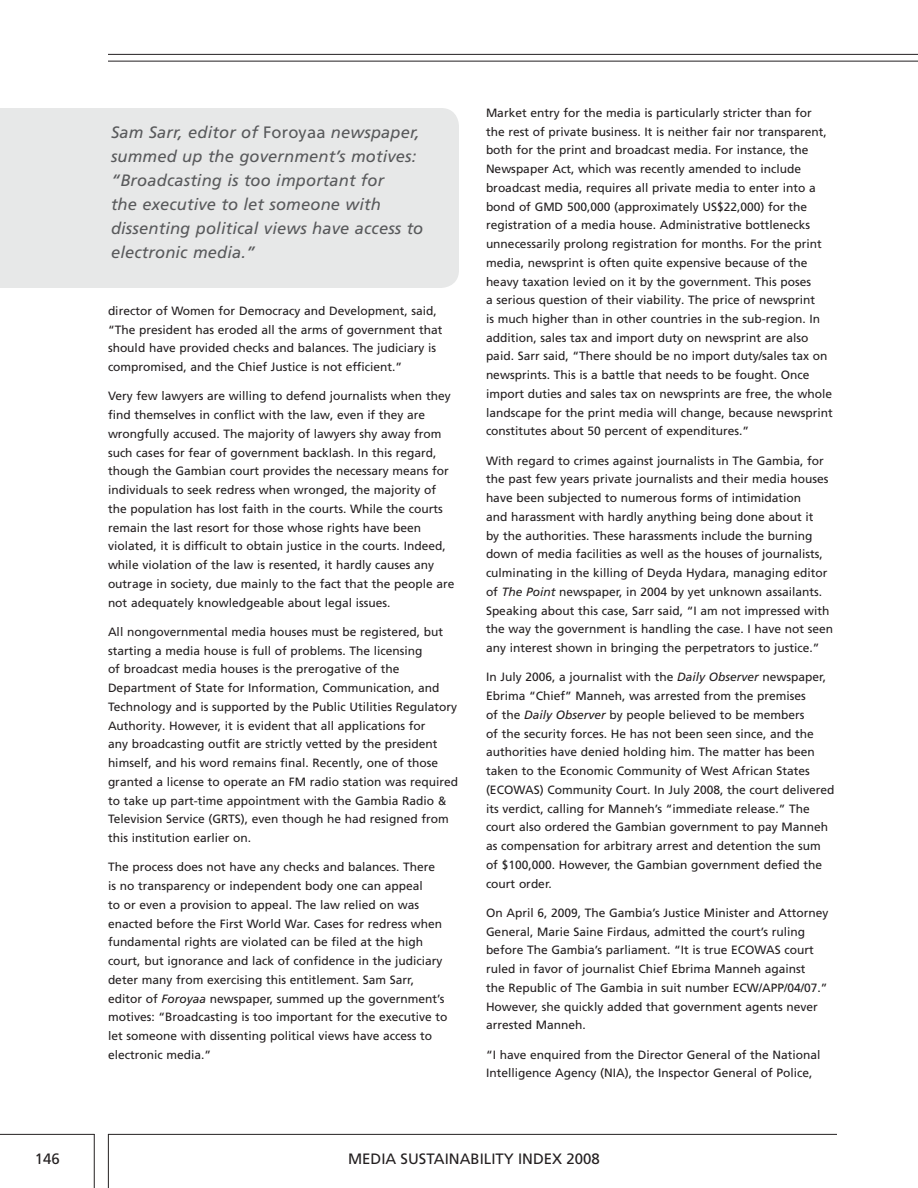
<style>
.page{position:relative;width:918px;height:1188px;background:#fff}
.page>*{position:absolute;margin:0;border:0;box-sizing:border-box;transform-origin:0 0}
.t1{font:italic 16.5px/24px "Frutiger LT Pro";letter-spacing:.01em;color:#58595b}
.t2{font:15px "Frutiger LT Pro";color:#231f20}
.t3{font:12px/18.8px "Frutiger LT Pro";color:#231f20}
.s1{font-style:normal}
.s2{font-style:italic}
</style>
<div class="page">
<hr style="left:108px;top:1134px;width:729px;height:1px;background:#231f20">
<hr style="left:0;top:1134px;width:94px;height:1px;background:#231f20">
<hr style="left:94px;top:1134px;width:1px;height:54px;background:#231f20">
<hr style="left:108px;top:1134px;width:1px;height:54px;background:#231f20">
<hr style="left:108px;top:61px;width:810px;height:1px;background:#231f20">
<hr style="left:108px;top:54px;width:810px;height:1px;background:#231f20">
<div style="left:0;top:108px;width:459px;height:180px;background:#e7e8e8"></div>
<h1 class="t1" style="left:111px;top:121px;width:314px">Sam Sarr, editor of <span class="s1">Foroyaa</span> newspaper, summed up the government’s motives: “Broadcasting is too important for<br>the executive to let someone with dissenting political views have access to electronic media.”</h1>
<p class="t3" style="left:108px;top:302px;width:336px">director of Women for Democracy and Development, said, “The president has eroded all the arms of government that should have provided checks and balances. The judiciary is compromised, and the Chief Justice is not efficient.”</p>
<p class="t3" style="left:108px;top:387px;width:348px">Very few lawyers are willing to defend journalists when they find themselves in conflict with the law, even if they are wrongfully accused. The majority of lawyers shy away from such cases for fear of government backlash. In this regard, though the Gambian court provides the necessary means for individuals to seek redress when wronged, the majority of the population has lost faith in the courts. While the courts remain the last resort for those whose rights have been violated, it is difficult to obtain justice in the courts. Indeed, while violation of the law is resented, it hardly causes any outrage in society, due mainly to the fact that the people are not adequately knowledgeable about legal issues.</p>
<p class="t3" style="left:108px;top:622px;width:352px">All nongovernmental media houses must be registered, but starting a media house is full of problems. The licensing<br>of broadcast media houses is the prerogative of the Department of State for Information, Communication, and Technology and is supported by the Public Utilities Regulatory Authority. However, it is evident that all applications for<br>any broadcasting outfit are strictly vetted by the president himself, and his word remains final. Recently, one of those granted a license to operate an FM radio station was required to take up part-time appointment with the Gambia Radio &amp; Television Service (GRTS), even though he had resigned from this institution earlier on.</p>
<p class="t3" style="left:108px;top:858px;width:341px">The process does not have any checks and balances. There<br>is no transparency or independent body one can appeal<br>to or even a provision to appeal. The law relied on was enacted before the First World War. Cases for redress when fundamental rights are violated can be filed at the high court, but ignorance and lack of confidence in the judiciary deter many from exercising this entitlement. Sam Sarr, editor of <span class="s2">Foroyaa</span> newspaper, summed up the government’s motives: “Broadcasting is too important for the executive to let someone with dissenting political views have access to electronic media.”</p>
<p class="t3" style="left:486px;top:103px;width:348px">Market entry for the media is particularly stricter than for the rest of private business. It is neither fair nor transparent, both for the print and broadcast media. For instance, the Newspaper Act, which was recently amended to include broadcast media, requires all private media to enter into a bond of GMD 500,000 (approximately US$22,000) for the registration of a media house. Administrative bottlenecks unnecessarily prolong registration for months. For the print media, newsprint is often quite expensive because of the heavy taxation levied on it by the government. This poses<br>a serious question of their viability. The price of newsprint<br>is much higher than in other countries in the sub-region. In addition, sales tax and import duty on newsprint are also paid. Sarr said, “There should be no import duty/sales tax on newsprints. This is a battle that needs to be fought. Once import duties and sales tax on newsprints are free, the whole landscape for the print media will change, because newsprint constitutes about 50 percent of expenditures.”</p>
<p class="t3" style="left:486px;top:451px;width:349px">With regard to crimes against journalists in The Gambia, for the past few years private journalists and their media houses have been subjected to numerous forms of intimidation<br>and harassment with hardly anything being done about it<br>by the authorities. These harassments include the burning down of media facilities as well as the houses of journalists, culminating in the killing of Deyda Hydara, managing editor of <span class="s2">The Point</span> newspaper, in 2004 by yet unknown assailants.<br>Speaking about this case, Sarr said, “I am not impressed with the way the government is handling the case. I have not seen any interest shown in bringing the perpetrators to justice.”</p>
<p class="t3" style="left:486px;top:668px;width:350px">In July 2006, a journalist with the <span class="s2">Daily Observer</span> newspaper, Ebrima “Chief” Manneh, was arrested from the premises<br>of the <span class="s2">Daily Observer</span> by people believed to be members<br>of the security forces. He has not been seen since, and the authorities have denied holding him. The matter has been taken to the Economic Community of West African States (ECOWAS) Community Court. In July 2008, the court delivered its verdict, calling for Manneh’s “immediate release.” The court also ordered the Gambian government to pay Manneh as compensation for arbitrary arrest and detention the sum of $100,000. However, the Gambian government defied the court order.</p>
<p class="t3" style="left:486px;top:903px;width:344px">On April 6, 2009, The Gambia’s Justice Minister and Attorney General, Marie Saine Firdaus, admitted the court’s ruling before The Gambia’s parliament. “It is true ECOWAS court ruled in favor of journalist Chief Ebrima Manneh against<br>the Republic of The Gambia in suit number ECW/APP/04/07.” However, she quickly added that government agents never arrested Manneh.</p>
<p class="t3" style="left:486px;top:1045px;width:336px">“I have enquired from the Director General of the National<br>Intelligence Agency (NIA), the Inspector General of Police,</p>
<p class="t2" style="left:35px;top:1150px;width:27px">146</p>
<p class="t2" style="left:348px;top:1150px;width:253px">MEDIA SUSTAINABILITY INDEX 2008</p>
</div>
